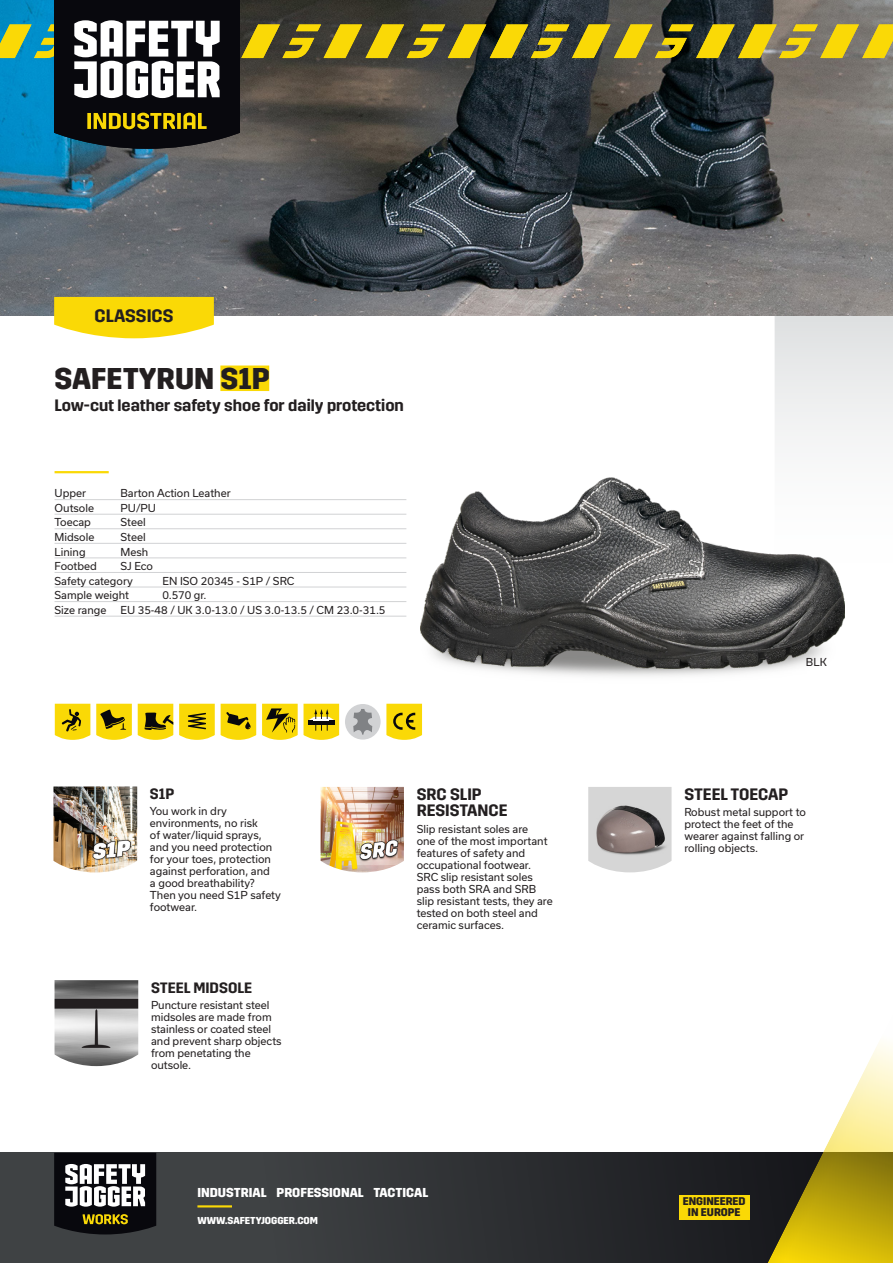
<style>
.page{position:relative;width:893px;height:1263px;background:#fff}
.page>*{position:absolute;margin:0;border:0;box-sizing:border-box;transform-origin:0 0}
.article_name_IND{font:700 30px "Trim";color:#231f20}
.category_tag{font:600 18px "Trim";color:#231f20}
.feature_text{font:600 16.5px/16.5px "Trim";color:#231f20}
.feature_title{font:600 15px "Trim";color:#231f20}
.t1{font:700 12.9px "Trim";color:#fff}
.t2{font:700 11.1px/10.9px "Trim";color:#231f20;text-align:center}
.feature_text-2{font:10.5px/12px "Usual";color:#231f20}
.specifications{font:10.5px "Usual";color:#231f20}
.color{font:10.5px "Usual";color:#231f20}
.t3{font:700 10.05px "Trim";color:#fff}
</style>
<div class="page">
<svg style="left:0;top:1152px;width:749px;height:111px;background:#323437"></svg>
<div style="left:749px;top:758px;width:144px;height:505px;background:#231f20;opacity:.05"></div>
<div style="left:679px;top:1195px;width:70px;height:24px;background:#fad906"></div>
<hr style="left:197px;top:1205px;width:35px;height:2px;background:#fad906">
<svg style="left:54px;top:1153px;width:102px;height:81px"></svg>
<svg style="left:775px;top:315px;width:118px;height:478px"></svg>
<img style="left:0;top:149px;width:893px;height:166px">
<img style="left:420px;top:595px;width:446px;height:93px">
<img style="left:421px;top:478px;width:424px;height:191px">
<div style="left:220px;top:365px;width:49px;height:26px;background:#fad906"></div>
<hr style="left:55px;top:471px;width:54px;height:2px;background:#fad906">
<hr style="left:55px;top:499px;width:351px;height:1px;background:#d1d2d4">
<hr style="left:55px;top:514px;width:351px;height:1px;background:#d1d2d4">
<hr style="left:55px;top:528px;width:351px;height:1px;background:#d1d2d4">
<hr style="left:55px;top:543px;width:351px;height:1px;background:#d1d2d4">
<hr style="left:55px;top:558px;width:351px;height:1px;background:#d1d2d4">
<hr style="left:55px;top:572px;width:351px;height:1px;background:#d1d2d4">
<hr style="left:55px;top:587px;width:351px;height:1px;background:#d1d2d4">
<hr style="left:55px;top:601px;width:351px;height:1px;background:#d1d2d4">
<hr style="left:55px;top:616px;width:351px;height:1px;background:#d1d2d4">
<svg style="left:55px;top:704px;width:35px;height:36px"></svg>
<svg style="left:138px;top:704px;width:35px;height:36px"></svg>
<svg style="left:179px;top:704px;width:36px;height:36px"></svg>
<svg style="left:221px;top:704px;width:35px;height:36px"></svg>
<svg style="left:262px;top:704px;width:36px;height:36px"></svg>
<svg style="left:304px;top:704px;width:35px;height:36px"></svg>
<div style="left:345px;top:704px;width:36px;height:35px;background:#d1d2d4;border-radius:50%"></div>
<svg style="left:353px;top:709px;width:19px;height:26px"></svg>
<svg style="left:96px;top:704px;width:36px;height:36px"></svg>
<svg style="left:386px;top:704px;width:36px;height:36px"></svg>
<img style="left:53px;top:786px;width:84px;height:86px">
<img style="left:321px;top:787px;width:83px;height:85px">
<img style="left:588px;top:787px;width:84px;height:85px">
<svg style="left:54px;top:297px;width:160px;height:41px;background:#fadc1f"></svg>
<img style="left:55px;top:980px;width:83px;height:86px">
<svg style="left:0;top:0;width:893px;height:149px;background:#535949"></svg>
<p class="category_tag" style="left:95px;top:306px;width:80px">CLASSICS</p>
<p class="article_name_IND" style="left:55px;top:361px;width:217px">SAFETYRUN S1P</p>
<p class="feature_text" style="left:55px;top:397px;width:351px">Low-cut leather safety shoe for daily protection</p>
<p class="specifications" style="left:55px;top:487px;width:33px">Upper</p>
<p class="specifications" style="left:121px;top:487px;width:112px">Barton Action Leather</p>
<p class="specifications" style="left:55px;top:502px;width:41px">Outsole</p>
<p class="specifications" style="left:121px;top:502px;width:37px">PU/PU</p>
<p class="specifications" style="left:55px;top:516px;width:38px">Toecap</p>
<p class="specifications" style="left:121px;top:516px;width:27px">Steel</p>
<p class="specifications" style="left:55px;top:531px;width:41px">Midsole</p>
<p class="specifications" style="left:121px;top:531px;width:27px">Steel</p>
<p class="specifications" style="left:55px;top:546px;width:33px">Lining</p>
<p class="specifications" style="left:121px;top:546px;width:29px">Mesh</p>
<p class="specifications" style="left:55px;top:560px;width:44px">Footbed</p>
<p class="specifications" style="left:121px;top:560px;width:34px">SJ Eco</p>
<p class="specifications" style="left:55px;top:575px;width:80px">Safety category</p>
<p class="specifications" style="left:163px;top:575px;width:133px">EN ISO 20345 - S1P / SRC</p>
<p class="specifications" style="left:55px;top:589px;width:76px">Sample weight</p>
<p class="specifications" style="left:163px;top:589px;width:46px">0.570 gr.</p>
<p class="specifications" style="left:55px;top:604px;width:53px">Size range</p>
<p class="specifications" style="left:121px;top:604px;width:267px">EU 35-48 / UK 3.0-13.0 / US 3.0-13.5 / CM 23.0-31.5</p>
<p class="feature_title" style="left:150px;top:785px;width:26px">S1P</p>
<p class="feature_text-2" style="left:150px;top:805px;width:132px">You work in dry environments, no risk<br>of water/liquid sprays, and you need protection for your toes, protection against perforation, and<br>a good breathability?<br>Then you need S1P safety footwear.</p>
<p class="feature_title" style="left:151px;top:979px;width:103px">STEEL MIDSOLE</p>
<p class="feature_text-2" style="left:151px;top:999px;width:132px">Puncture resistant steel midsoles are made from stainless or coated steel and prevent sharp objects from penetating the outsole.</p>
<p class="feature_text" style="left:417px;top:786px;width:92px">SRC SLIP<br>RESISTANCE</p>
<p class="feature_text-2" style="left:417px;top:823px;width:138px">Slip resistant soles are<br>one of the most important features of safety and occupational footwear.<br>SRC slip resistant soles pass both SRA and SRB slip resistant tests, they are tested on both steel and ceramic surfaces.</p>
<p class="t1" style="left:197px;top:1185px;width:232px">INDUSTRIAL PROFESSIONAL TACTICAL</p>
<p class="t3" style="left:197px;top:1214px;width:122px">WWW.SAFETYJOGGER.COM</p>
<p class="color" style="left:806px;top:656px;width:22px">BLK</p>
<p class="feature_text" style="left:684px;top:786px;width:105px">STEEL TOECAP</p>
<p class="feature_text-2" style="left:684px;top:806px;width:123px">Robust metal support to protect the feet of the wearer against falling or rolling objects.</p>
<p class="t2" style="left:683px;top:1196px;width:64px">ENGINEERED<br>IN EUROPE</p>
</div>
